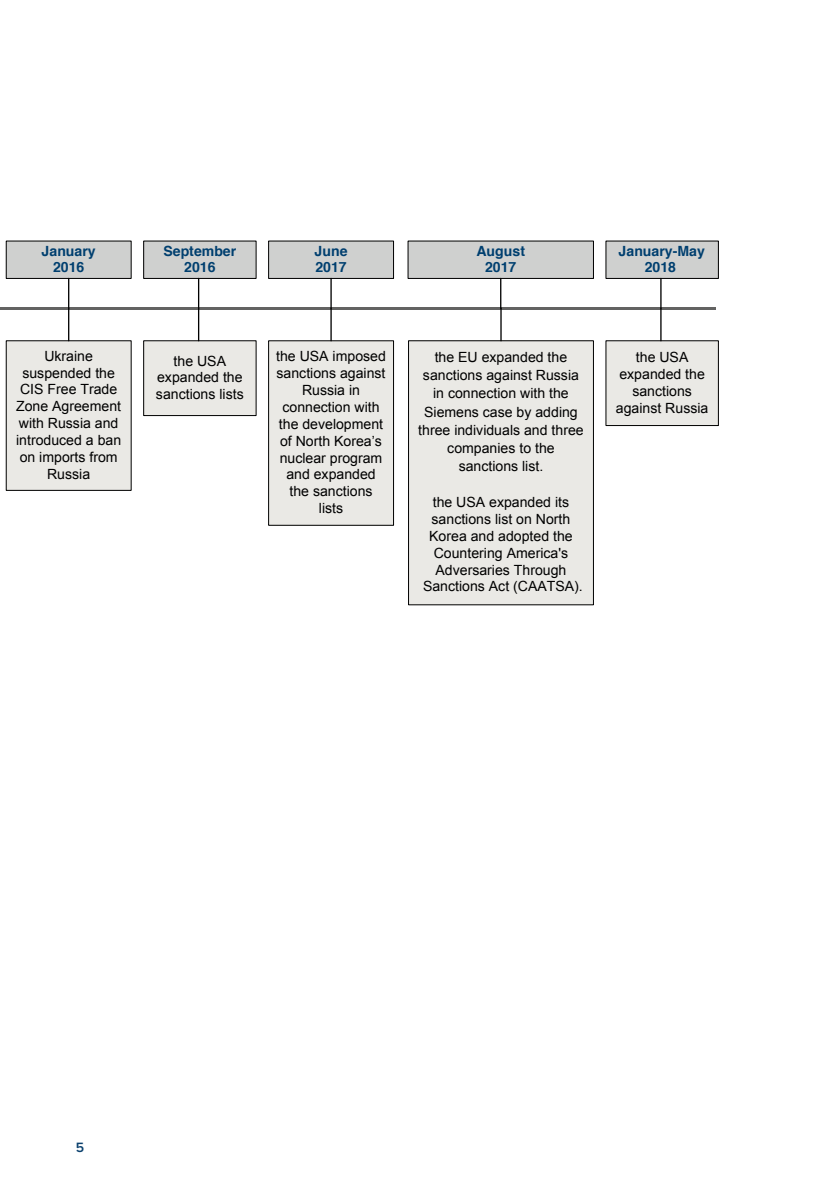
<style>
.page{position:relative;width:840px;height:1191px;background:#fff}
.page>*{position:absolute;margin:0;border:0;box-sizing:border-box;transform-origin:0 0}
.t1{font:14px/16.8px "Arial";color:#000;text-align:center}
.t2{font:700 14px/16.8px "Helvetica";color:#003f6f;text-align:center}
.t3{font:600 14px "Proxima Nova";color:#0b416e}
</style>
<div class="page">
<div style="left:6px;top:241px;width:125px;height:37px;background:#cfd0cf"></div>
<div style="left:144px;top:241px;width:112px;height:37px;background:#cfd0cf"></div>
<div style="left:268px;top:241px;width:125px;height:37px;background:#cfd0cf"></div>
<div style="left:408px;top:241px;width:185px;height:37px;background:#cfd0cf"></div>
<div style="left:605px;top:241px;width:113px;height:37px;background:#cfd0cf"></div>
<hr style="left:0;top:307px;width:715px;height:3px;background:#636362">
<div style="left:6px;top:341px;width:125px;height:149px;background:#eae9e5"></div>
<div style="left:144px;top:341px;width:112px;height:74px;background:#eae9e5"></div>
<div style="left:143px;top:340px;width:113px;height:76px;border:1px solid #000"></div>
<div style="left:268px;top:341px;width:125px;height:184px;background:#eae9e5"></div>
<div style="left:268px;top:340px;width:126px;height:186px;border:1px solid #000"></div>
<div style="left:408px;top:341px;width:185px;height:264px;background:#eae9e5"></div>
<div style="left:605px;top:341px;width:113px;height:84px;background:#eae9e5"></div>
<div style="left:6px;top:240px;width:126px;height:39px;border:1px solid #000"></div>
<div style="left:143px;top:240px;width:113px;height:39px;border:1px solid #000"></div>
<div style="left:268px;top:240px;width:126px;height:39px;border:1px solid #000"></div>
<div style="left:407px;top:240px;width:186px;height:39px;border:1px solid #000"></div>
<div style="left:605px;top:240px;width:113px;height:39px;border:1px solid #000"></div>
<hr style="left:68px;top:278px;width:1px;height:30px;background:#000">
<hr style="left:68px;top:308px;width:1px;height:33px;background:#000">
<hr style="left:660px;top:278px;width:1px;height:30px;background:#000">
<hr style="left:660px;top:308px;width:1px;height:33px;background:#000">
<hr style="left:198px;top:278px;width:1px;height:30px;background:#000">
<hr style="left:330px;top:278px;width:1px;height:30px;background:#000">
<hr style="left:330px;top:308px;width:1px;height:33px;background:#000">
<hr style="left:500px;top:308px;width:1px;height:33px;background:#000">
<svg style="left:499px;top:277px;width:3px;height:33px"></svg>
<hr style="left:198px;top:308px;width:1px;height:33px;background:#000">
<p class="t2" style="left:42px;top:242px;width:56px">January<br>2016</p>
<p class="t2" style="left:163px;top:242px;width:74px">September<br>2016</p>
<p class="t2" style="left:314px;top:242px;width:34px;text-align:left">June<br>2017</p>
<p class="t2" style="left:476px;top:242px;width:50px">August</p>
<p class="t2" style="left:618px;top:242px;width:88px">January-May</p>
<p class="t2" style="left:485px;top:259px;width:33px">2017</p>
<p class="t2" style="left:644px;top:259px;width:33px">2018</p>
<p class="t1" style="left:16px;top:347px;width:106px">Ukraine suspended the<br>CIS Free Trade<br>Zone Agreement with Russia and introduced a ban on imports from<br>Russia</p>
<p class="t1" style="left:156px;top:352px;width:89px">the USA expanded the sanctions lists</p>
<p class="t1" style="left:276px;top:348px;width:111px">the USA imposed sanctions against<br>Russia in connection with the development of North Korea’s nuclear program and expanded the sanctions lists</p>
<p class="t1" style="left:418px;top:348px;width:167px;line-height:18.2px">the EU expanded the sanctions against Russia in connection with the<br>Siemens case by adding three individuals and three companies to the sanctions list.</p>
<p class="t1" style="left:423px;top:494px;width:161px">the USA expanded its sanctions list on North<br>Korea and adopted the<br>Countering America's<br>Adversaries Through<br>Sanctions Act (CAATSA).</p>
<p class="t1" style="left:615px;top:349px;width:94px">the USA expanded the sanctions against Russia</p>
<p class="t3" style="left:76px;top:1137px;width:10px">5</p>
</div>
